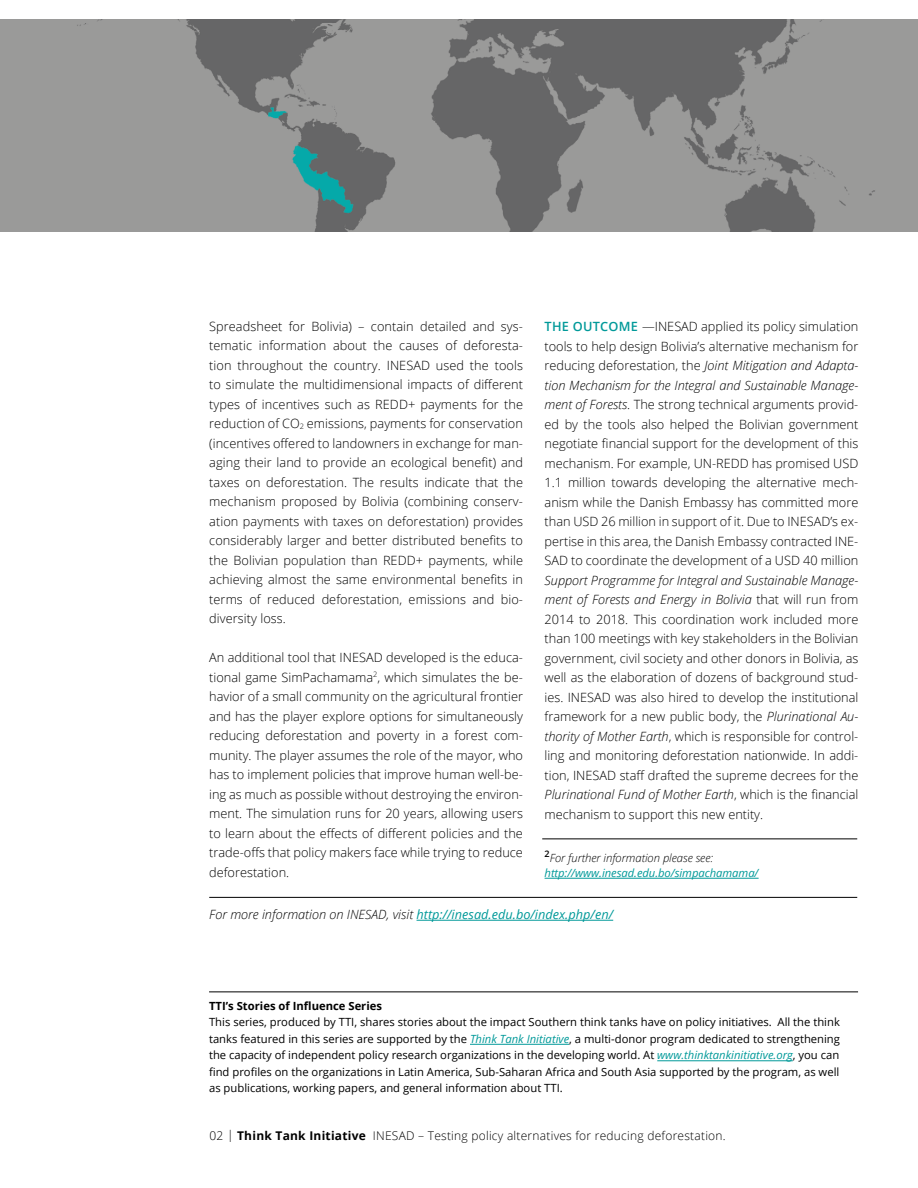
<style>
.page{position:relative;width:918px;height:1188px;background:#fff}
.page>*{position:absolute;margin:0;border:0;box-sizing:border-box;transform-origin:0 0}
.t1{font:300 12.75px/19.5px "Open Sans";color:#000;text-align:justify}
.t2{font:italic 12.75px "Open Sans";color:#099}
.t3{font:300 12px "Open Sans";letter-spacing:.02em;color:#000}
.t4{font:11.25px/16.5px "Open Sans";color:#000;text-align:justify}
.t5{font:italic 11.25px/15px "Open Sans";letter-spacing:-.005em;color:#099}
.t6{font:700 11.25px "Open Sans";color:#000}
.s1{font-weight:600;color:#099}
.s2{font-style:italic}
.s3{font-weight:300;color:#000}
.s4{font-style:italic;color:#099}
.s5{font-weight:700}
</style>
<div class="page">
<hr style="left:470px;top:1044px;width:99px;height:1px;background:#099">
<hr style="left:657px;top:1060px;width:136px;height:1px;background:#099">
<hr style="left:209px;top:992px;width:649px;height:1px;background:#000">
<hr style="left:545px;top:878px;width:214px;height:1px;background:#099">
<hr style="left:209px;top:897px;width:648px;height:1px;background:#000">
<hr style="left:542px;top:838px;width:315px;height:1px;background:#000">
<hr style="left:417px;top:920px;width:196px;height:1px;background:#099">
<img style="left:0;top:19px;width:918px;height:212px">
<p class="t1" style="left:209px;top:316px;width:315px">Spreadsheet for Bolivia) – contain detailed and sys&shy;tematic information about the causes of deforesta&shy;tion throughout the country. INESAD used the tools to simulate the multidimensional impacts of different types of incentives such as REDD+ payments for the reduction of CO<sub>2</sub> emissions, payments for conservation (incentives offered to landowners in exchange for man&shy;aging their land to provide an ecological benefit) and taxes on deforestation. The results indicate that the mechanism proposed by Bolivia (combining conserv&shy;ation payments with taxes on deforestation) provides considerably larger and better distributed benefits to the Bolivian population than REDD+ payments, while achieving almost the same environmental benefits in terms of reduced deforestation, emissions and bio&shy;diversity loss.</p>
<p class="t1" style="left:209px;top:647px;width:315px">An additional tool that INESAD developed is the educa&shy;tional game SimPachamama<sup>2</sup>, which simulates the be&shy;havior of a small community on the agricultural frontier and has the player explore options for simultaneously reducing deforestation and poverty in a forest com&shy;munity. The player assumes the role of the mayor, who has to implement policies that improve human well-be&shy;ing as much as possible without destroying the environ&shy;ment. The simulation runs for 20 years, allowing users to learn about the effects of different policies and the trade-offs that policy makers face while trying to reduce deforestation.</p>
<p class="t1" style="left:545px;top:316px;width:315px"><span class="s1">THE OUTCOME</span> —INESAD applied its policy simulation tools to help design Bolivia’s alternative mechanism for reducing deforestation, the <span class="s2">Joint Mitigation and Adapta&shy;tion Mechanism for the Integral and Sustainable Manage&shy;ment of Forests</span>. The strong technical arguments provid&shy;ed by the tools also helped the Bolivian government negotiate financial support for the development of this mechanism. For example, UN-REDD has promised USD 1.1 million towards developing the alternative mech&shy;anism while the Danish Embassy has committed more than USD 26 million in support of it. Due to INESAD’s ex&shy;pertise in this area, the Danish Embassy contracted INE-SAD to coordinate the development of a USD 40 million</p>
<p class="t1" style="left:545px;top:570px;width:315px"><span class="s2">Support Programme for Integral and Sustainable Manage&shy;ment of Forests and Energy in Bolivia</span> that will run from 2014 to 2018. This coordination work included more than 100 meetings with key stakeholders in the Bolivian government, civil society and other donors in Bolivia, as well as the elaboration of dozens of background stud&shy;ies. INESAD was also hired to develop the institutional framework for a new public body, the <span class="s2">Plurinational Au&shy;thority of Mother Earth</span>, which is responsible for control&shy;ling and monitoring deforestation nationwide. In addi&shy;tion, INESAD staff drafted the supreme decrees for the <span class="s2">Plurinational Fund of Mother Earth</span>, which is the financial mechanism to support this new entity.</p>
<p class="t5" style="left:545px;top:850px;width:215px"><sup>2</sup><span class="s3">For further information please see: </span>http://www.inesad.edu.bo/simpachamama/</p>
<p class="t2" style="left:209px;top:905px;width:405px"><span class="s3">For more information on INESAD, visit</span> http://inesad.edu.bo/index.php/en/</p>
<p class="t6" style="left:209px;top:998px;width:175px">TTI’s Stories of Influence Series</p>
<p class="t4" style="left:209px;top:1014px;width:632px">This series, produced by TTI, shares stories about the impact Southern think tanks have on policy initiatives. All the think tanks featured in this series are supported by the <span class="s4">Think Tank Initiative</span>, a multi-donor program dedicated to strengthening the capacity of independent policy research organizations in the developing world. At <span class="s4">www.thinktankinitiative.org</span>, you can find profiles on the organizations in Latin America, Sub-Saharan Africa and South Asia supported by the program, as well as publications, working papers, and general information about TTI.</p>
<p class="t3" style="left:210px;top:1128px;width:518px">02 | <span class="s5">Think Tank Initiative</span> INESAD – Testing policy alternatives for reducing deforestation.</p>
</div>
